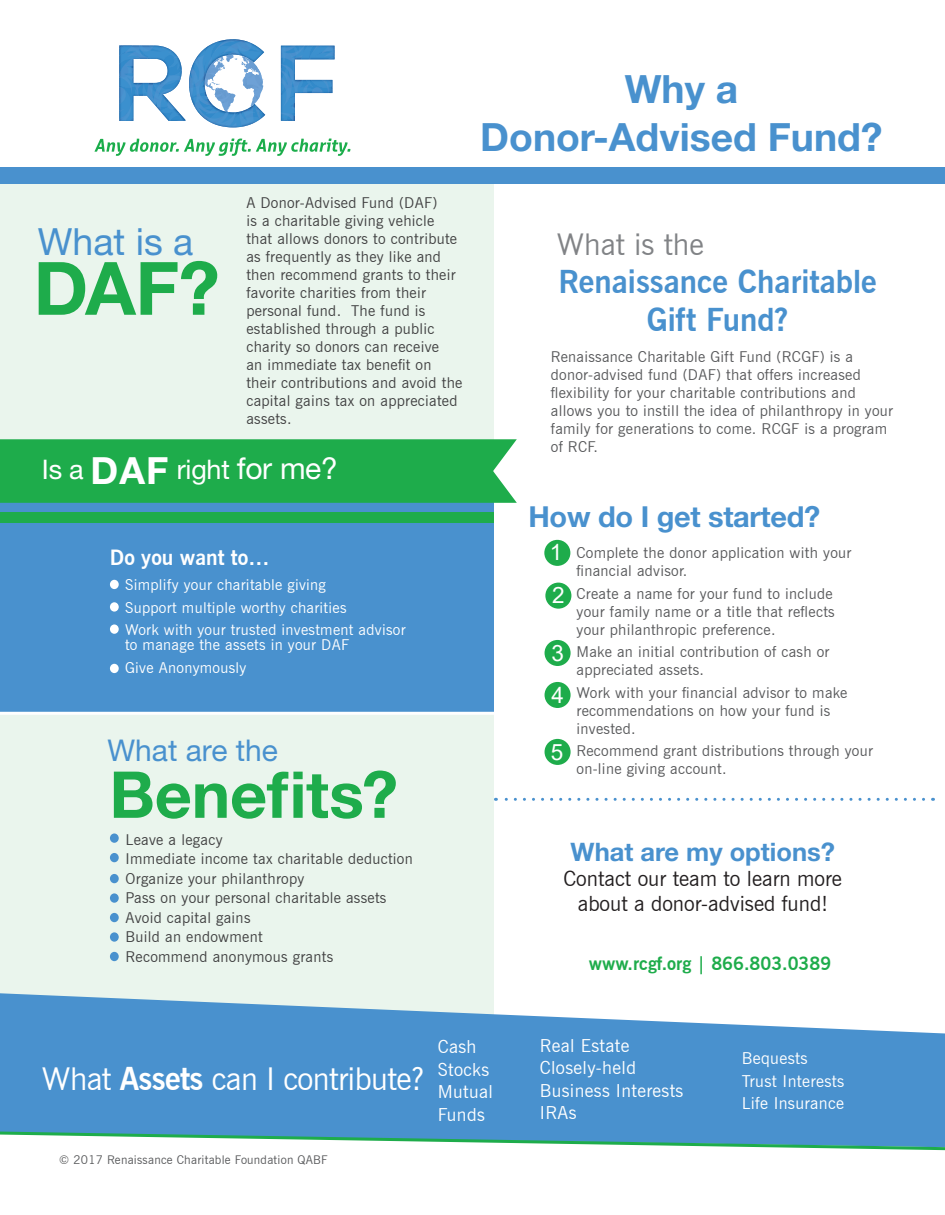
<style>
.page{position:relative;width:945px;height:1215px;background:#fff}
.page>*{position:absolute;margin:0;border:0;box-sizing:border-box;transform-origin:0 0}
.t1{font:700 73.65px "Helvetica Neue LT Std";color:#1eac4b}
.t2{font:700 64.65px "Helvetica Neue LT Std";color:#1eac4b}
.t3{font:700 39px "Helvetica Neue LT Std";color:#4991ce}
.t4{font:37.5px "Helvetica Neue LT Std";color:#4991ce}
.t5{font:700 31.5px "News Gothic BT";color:#4991ce}
.t6{font:31.5px "News Gothic BT";letter-spacing:-.02em;color:#fff}
.t7{font:30px "Helvetica Neue LT Std";color:#4991ce}
.t8{font:30px "News Gothic BT";color:#818386}
.t9{font:700 28.95px "Helvetica Neue LT Std";letter-spacing:-.01em;color:#4991ce}
.t10{font:27px "Helvetica Neue LT Std";letter-spacing:-.01em;color:#fff}
.t11{font:700 25.5px "Helvetica Neue LT Std";color:#4991ce}
.t12{font:22.5px "Arial";color:#fff}
.t13{font:21px/25.2px "News Gothic BT";color:#231f20;text-align:center}
.t14{font:700 21px "News Gothic BT";color:#fff}
.t15{font:18px/22.5px "News Gothic BT";letter-spacing:.02em;color:#fff}
.t16{font:700 18px "News Gothic BT";color:#1eac4b}
.t17{font:16.5px "News Gothic BT";letter-spacing:.02em;color:#fff}
.t18{font:15px/18px "News Gothic BT";letter-spacing:.02em;color:#58595b}
.t19{font:15px/18px "News Gothic BT";letter-spacing:.02em;color:#414142}
.t20{font:15px/15px "News Gothic BT";letter-spacing:.02em;color:#fff}
.t21{font:12px "News Gothic BT";letter-spacing:.02em;color:#58595b}
.s1{font-weight:700;font-size:37.5px}
.s2{font-size:30px}
.s3{font-weight:700}
</style>
<div class="page">
<div style="left:0;top:481px;width:493px;height:239px;background:#4991ce"></div>
<div style="left:0;top:175px;width:493px;height:322px;background:#eaf5ed"></div>
<div style="left:0;top:715px;width:493px;height:302px;background:#eaf5ed"></div>
<div style="left:0;top:1046px;width:945px;height:84px;background:#4991ce"></div>
<div style="left:0;top:439px;width:517px;height:64px;background:#1eac4b"></div>
<div style="left:0;top:512px;width:493px;height:11px;background:#1eac4b"></div>
<div style="left:0;top:168px;width:945px;height:16px;background:#4991ce"></div>
<svg style="left:0;top:1130px;width:945px;height:21px"></svg>
<svg style="left:495px;top:798px;width:429px;height:3px"></svg>
<hr style="left:0;top:712px;width:495px;height:3px;background:#fff">
<div style="left:110px;top:580px;width:9px;height:9px;background:#fff;border-radius:50%"></div>
<div style="left:110px;top:602px;width:9px;height:10px;background:#fff;border-radius:50%"></div>
<div style="left:110px;top:624px;width:9px;height:10px;background:#fff;border-radius:50%"></div>
<div style="left:110px;top:664px;width:9px;height:9px;background:#fff;border-radius:50%"></div>
<div style="left:110px;top:833px;width:9px;height:10px;background:#4991ce;border-radius:50%"></div>
<div style="left:110px;top:853px;width:9px;height:9px;background:#4991ce;border-radius:50%"></div>
<div style="left:110px;top:874px;width:9px;height:9px;background:#4991ce;border-radius:50%"></div>
<div style="left:110px;top:893px;width:9px;height:10px;background:#4991ce;border-radius:50%"></div>
<div style="left:110px;top:913px;width:9px;height:9px;background:#4991ce;border-radius:50%"></div>
<div style="left:110px;top:932px;width:9px;height:10px;background:#4991ce;border-radius:50%"></div>
<div style="left:110px;top:952px;width:9px;height:9px;background:#4991ce;border-radius:50%"></div>
<svg style="left:119px;top:39px;width:146px;height:88px"></svg>
<svg style="left:281px;top:70px;width:52px;height:51px"></svg>
<img style="left:285px;top:70px;width:28px;height:5px">
<img style="left:281px;top:46px;width:54px;height:24px">
<svg style="left:94px;top:139px;width:256px;height:17px"></svg>
<svg style="left:0;top:989px;width:945px;height:57px"></svg>
<div style="left:544px;top:540px;width:26px;height:26px;background:#1eac4b;border-radius:50%"></div>
<div style="left:545px;top:583px;width:26px;height:26px;background:#1eac4b;border-radius:50%"></div>
<div style="left:545px;top:640px;width:26px;height:26px;background:#1eac4b;border-radius:50%"></div>
<div style="left:545px;top:682px;width:26px;height:26px;background:#1eac4b;border-radius:50%"></div>
<div style="left:545px;top:739px;width:26px;height:26px;background:#1eac4b;border-radius:50%"></div>
<p class="t19" style="left:246px;top:193px;width:218px">A Donor-Advised Fund (DAF)<br>is a charitable giving vehicle that allows donors to contribute as frequently as they like and then recommend grants to their favorite charities from their personal fund. The fund is established through a public charity so donors can receive<br>an immediate tax benefit on their contributions and avoid the capital gains tax on appreciated assets.</p>
<p class="t10" style="left:42px;top:453px;width:297px">Is a <span class="s1">DAF</span> right <span class="s2">for me?</span></p>
<p class="t4" style="left:38px;top:219px;width:157px">What is a</p>
<p class="t1" style="left:34px;top:243px;width:188px">DAF?</p>
<p class="t14" style="left:110px;top:545px;width:161px">Do you want to…</p>
<p class="t20" style="left:125px;top:578px;width:202px">Simplify your charitable giving</p>
<p class="t20" style="left:125px;top:600px;width:223px">Support multiple worthy charities</p>
<p class="t20" style="left:125px;top:623px;width:282px">Work with your trusted investment advisor to manage the assets in your DAF</p>
<p class="t20" style="left:125px;top:660px;width:123px">Give Anonymously</p>
<p class="t7" style="left:107px;top:732px;width:172px">What are the</p>
<p class="t2" style="left:109px;top:755px;width:290px">Benefits?</p>
<p class="t19" style="left:126px;top:830px;width:98px">Leave a legacy</p>
<p class="t19" style="left:126px;top:850px;width:289px">Immediate income tax charitable deduction</p>
<p class="t19" style="left:126px;top:869px;width:180px">Organize your philanthropy</p>
<p class="t19" style="left:126px;top:889px;width:262px">Pass on your personal charitable assets</p>
<p class="t19" style="left:126px;top:908px;width:126px">Avoid capital gains</p>
<p class="t19" style="left:126px;top:928px;width:139px">Build an endowment</p>
<p class="t19" style="left:126px;top:947px;width:209px">Recommend anonymous grants</p>
<p class="t3" style="left:625px;top:65px;width:115px">Why a</p>
<p class="t3" style="left:480px;top:113px;width:404px">Donor-Advised Fund?</p>
<p class="t8" style="left:557px;top:226px;width:148px">What is the</p>
<p class="t5" style="left:558px;top:263px;width:320px">Renaissance Charitable</p>
<p class="t5" style="left:647px;top:301px;width:143px">Gift Fund?</p>
<p class="t18" style="left:551px;top:348px;width:344px">Renaissance Charitable Gift Fund (RCGF) is a donor-advised fund (DAF) that offers increased flexibility for your charitable contributions and allows you to instill the idea of philanthropy in your family for generations to come. RCGF is a program of RCF.</p>
<p class="t9" style="left:528px;top:499px;width:293px">How do I get started?</p>
<p class="t12" style="left:550px;top:537px;width:14px">1</p>
<p class="t12" style="left:552px;top:580px;width:14px">2</p>
<p class="t12" style="left:551px;top:638px;width:14px">3</p>
<p class="t12" style="left:551px;top:679px;width:14px">4</p>
<p class="t12" style="left:551px;top:737px;width:14px">5</p>
<p class="t18" style="left:577px;top:544px;width:276px">Complete the donor application with your financial advisor.</p>
<p class="t18" style="left:577px;top:584px;width:260px">Create a name for your fund to include your family name or a title that reflects your philanthropic preference.</p>
<p class="t18" style="left:577px;top:643px;width:254px">Make an initial contribution of cash or appreciated assets.</p>
<p class="t18" style="left:577px;top:683px;width:273px">Work with your financial advisor to make recommendations on how your fund is invested.</p>
<p class="t18" style="left:577px;top:742px;width:298px">Recommend grant distributions through your on-line giving account.</p>
<p class="t11" style="left:571px;top:836px;width:266px">What are my options?</p>
<p class="t13" style="left:564px;top:866px;width:280px">Contact our team to learn more about a donor-advised fund!</p>
<p class="t16" style="left:589px;top:953px;width:244px">www.rcgf.org | 866.803.0389</p>
<p class="t6" style="left:42px;top:1060px;width:384px">What <span class="s3">Assets</span> can I contribute?</p>
<p class="t21" style="left:59px;top:1152px;width:270px">© 2017 Renaissance Charitable Foundation QABF</p>
<p class="t15" style="left:438px;top:1036px;width:40px">Cash</p>
<p class="t15" style="left:438px;top:1058px;width:53px">Stocks</p>
<p class="t15" style="left:438px;top:1081px;width:57px">Mutual<br>Funds</p>
<p class="t15" style="left:540px;top:1034px;width:91px">Real Estate</p>
<p class="t15" style="left:540px;top:1057px;width:98px">Closely-held</p>
<p class="t15" style="left:540px;top:1079px;width:145px">Business Interests</p>
<p class="t15" style="left:540px;top:1102px;width:38px">IRAs</p>
<p class="t17" style="left:742px;top:1048px;width:67px">Bequests</p>
<p class="t17" style="left:742px;top:1071px;width:104px">Trust Interests</p>
<p class="t17" style="left:742px;top:1093px;width:104px">Life Insurance</p>
</div>
